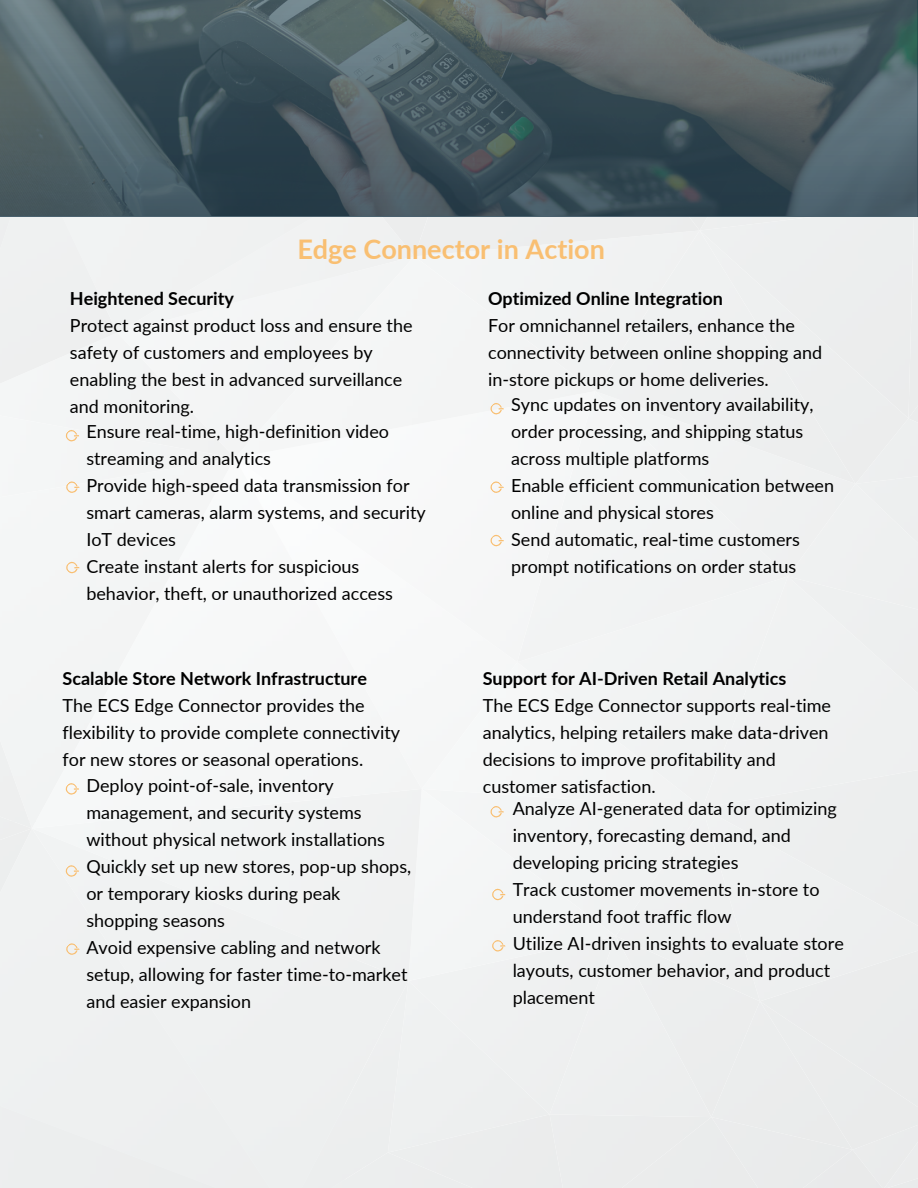
<style>
.page{position:relative;width:918px;height:1188px;background:#f0f2f2}
.page>*{position:absolute;margin:0;border:0;box-sizing:border-box;transform-origin:0 0}
.t1{font:700 27px "Lato";color:#f9bf72}
.t2{font:18px/27px "Lato";color:#000}
.t3{font:700 18px "Lato";color:#000}
</style>
<div class="page">
<svg style="left:0;top:0;width:918px;height:217px;background:#485a61"></svg>
<svg style="left:66px;top:430px;width:13px;height:12px"></svg>
<svg style="left:66px;top:481px;width:14px;height:12px"></svg>
<svg style="left:65px;top:783px;width:14px;height:12px"></svg>
<svg style="left:65px;top:865px;width:14px;height:12px"></svg>
<svg style="left:66px;top:943px;width:14px;height:12px"></svg>
<svg style="left:492px;top:940px;width:14px;height:12px"></svg>
<svg style="left:492px;top:888px;width:14px;height:13px"></svg>
<svg style="left:490px;top:481px;width:14px;height:12px"></svg>
<svg style="left:490px;top:403px;width:14px;height:12px"></svg>
<svg style="left:66px;top:561px;width:14px;height:13px"></svg>
<svg style="left:490px;top:806px;width:14px;height:12px"></svg>
<svg style="left:490px;top:535px;width:14px;height:12px"></svg>
<p class="t1" style="left:297px;top:232px;width:309px">Edge Connector in Action</p>
<p class="t3" style="left:488px;top:287px;width:236px">Optimized Online Integration</p>
<p class="t2" style="left:488px;top:311px;width:336px">For omnichannel retailers, enhance the connectivity between online shopping and in-store pickups or home deliveries.</p>
<p class="t3" style="left:70px;top:287px;width:166px">Heightened Security</p>
<p class="t2" style="left:70px;top:311px;width:344px">Protect against product loss and ensure the safety of customers and employees by enabling the best in advanced surveillance and monitoring.</p>
<p class="t2" style="left:86px;top:417px;width:304px">Ensure real-time, high-definition video streaming and analytics</p>
<h1 class="t2" style="left:86px;top:471px;width:341px">Provide high-speed data transmission for smart cameras, alarm systems, and security<br>IoT devices</h1>
<p class="t2" style="left:86px;top:552px;width:308px">Create instant alerts for suspicious behavior, theft, or unauthorized access</p>
<p class="t2" style="left:511px;top:390px;width:304px">Sync updates on inventory availability, order processing, and shipping status across multiple platforms</p>
<p class="t2" style="left:511px;top:471px;width:324px">Enable efficient communication between online and physical stores</p>
<p class="t2" style="left:511px;top:525px;width:290px">Send automatic, real-time customers prompt notifications on order status</p>
<p class="t3" style="left:63px;top:668px;width:306px">Scalable Store Network Infrastructure</p>
<p class="t2" style="left:63px;top:692px;width:339px">The ECS Edge Connector provides the flexibility to provide complete connectivity for new stores or seasonal operations.</p>
<p class="t2" style="left:86px;top:772px;width:300px">Deploy point-of-sale, inventory management, and security systems without physical network installations</p>
<p class="t2" style="left:86px;top:853px;width:326px">Quickly set up new stores, pop-up shops, or temporary kiosks during peak shopping seasons</p>
<p class="t2" style="left:86px;top:934px;width:323px">Avoid expensive cabling and network setup, allowing for faster time-to-market and easier expansion</p>
<p class="t3" style="left:483px;top:668px;width:305px">Support for AI-Driven Retail Analytics</p>
<p class="t2" style="left:483px;top:692px;width:350px">The ECS Edge Connector supports real-time analytics, helping retailers make data-driven decisions to improve profitability and customer satisfaction.</p>
<p class="t2" style="left:513px;top:794px;width:326px">Analyze AI-generated data for optimizing inventory, forecasting demand, and developing pricing strategies</p>
<p class="t2" style="left:513px;top:875px;width:308px">Track customer movements in-store to understand foot traffic flow</p>
<p class="t2" style="left:513px;top:929px;width:333px">Utilize AI-driven insights to evaluate store layouts, customer behavior, and product placement</p>
</div>
